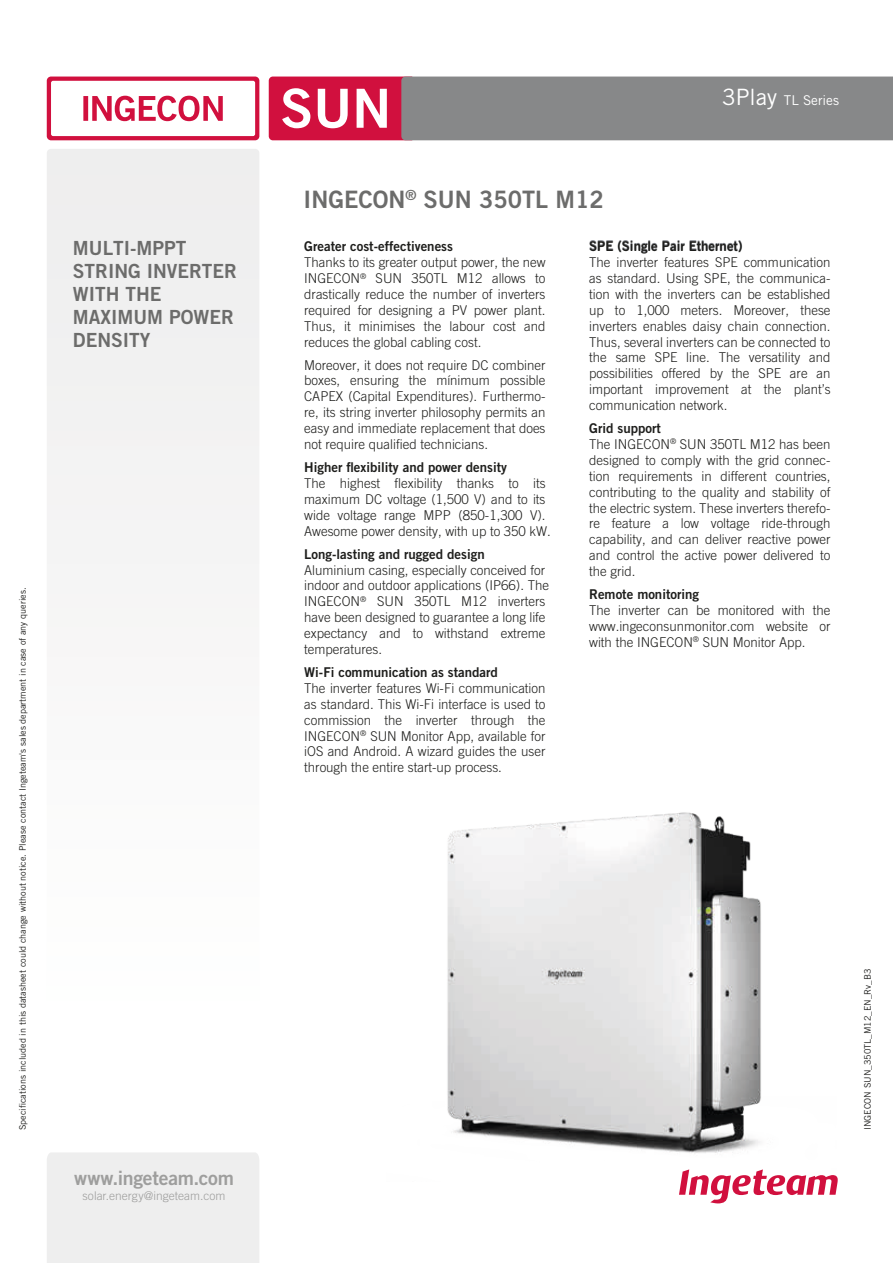
<style>
.page{position:relative;width:893px;height:1263px;background:#fff}
.page>*{position:absolute;margin:0;border:0;box-sizing:border-box;transform-origin:0 0}
.t1{font:54px "Trade Gothic LT Std Bd 2";color:#fff}
.t2{font:24px "Trade Gothic LT Std Bd 2";color:#6c6c6b}
.t3{font:19.5px/23px "Trade Gothic LT Std Bd 2";color:#6c6c6b}
.t4{font:19.5px "Trade Gothic LT Std Bd 2";letter-spacing:-.01em;color:#9e9e9d}
.t5{font:300 13.5px/15.9px "Trade Gothic LT Std";color:#1e1e1c;text-align:justify}
.t6{font:13.5px "Trade Gothic LT Std Bd 2";color:#1e1e1c}
.t7{font:13.5px "Trade Gothic LT Std";color:#fff}
.t8{font:300 12px "Trade Gothic LT Std";color:#9e9e9d}
.t9{font:9px "Trade Gothic LT Std";color:#1e1e1c}
.s1{font-size:22.5px}
</style>
<div class="page">
<div style="left:47px;top:1153px;width:212px;height:110px;background:#eee"></div>
<svg style="left:679px;top:1176px;width:159px;height:27px"></svg>
<svg style="left:47px;top:77px;width:212px;height:63px;background:#d21743"></svg>
<div style="left:51px;top:81px;width:204px;height:55px;background:#fff;border-radius:2px"></div>
<div style="left:47px;top:149px;width:212px;height:415px;background:#f1f1f1"></div>
<svg style="left:83px;top:96px;width:140px;height:25px"></svg>
<svg style="left:269px;top:77px;width:624px;height:63px;background:#966e79"></svg>
<img style="left:447px;top:812px;width:389px;height:369px">
<h3 class="t3" style="left:73px;top:236px;width:166px">MULTI-MPPT<br>STRING INVERTER<br>WITH THE<br>MAXIMUM POWER<br>DENSITY</h3>
<p class="t9" style="left:17px;top:1130px;width:544px;rotate:-90deg">Specifications included in this datasheet could change without notice. Please contact Ingeteam's sales department in case of any queries.</p>
<h3 class="t4" style="left:74px;top:1166px;width:162px">www.ingeteam.com</h3>
<p class="t8" style="left:83px;top:1188px;width:144px">solar.energy@ingeteam.com</p>
<h1 class="t1" style="left:280px;top:75px;width:112px">SUN</h1>
<p class="t7" style="left:722px;top:92px;width:118px"><span class="s1">3Play</span> TL Series</p>
<h2 class="t2" style="left:304px;top:185px;width:302px">INGECON<sup>®</sup> SUN 350TL M12</h2>
<p class="t6" style="left:304px;top:238px;width:150px">Greater cost-effectiveness</p>
<p class="t5" style="left:304px;top:254px;width:243px">Thanks to its greater output power, the new INGECON<sup>®</sup> SUN 350TL M12 allows to drastically reduce the number of inverters required for designing a PV power plant.<br>Thus, it minimises the labour cost and reduces the global cabling cost.</p>
<p class="t5" style="left:304px;top:357px;width:243px">Moreover, it does not require DC combiner boxes, ensuring the mínimum possible CAPEX (Capital Expenditures). Furthermo&shy;re, its string inverter philosophy permits an easy and immediate replacement that does not require qualified technicians.</p>
<p class="t6" style="left:304px;top:459px;width:204px">Higher flexibility and power density</p>
<p class="t5" style="left:304px;top:475px;width:248px;text-align:left">The highest flexibility thanks to its maximum DC voltage (1,500 V) and to its wide voltage range MPP (850-1,300 V).<br>Awesome power density, with up to 350 kW.</p>
<p class="t6" style="left:304px;top:545px;width:182px">Long-lasting and rugged design</p>
<p class="t5" style="left:304px;top:562px;width:246px;text-align:left">Aluminium casing, especially conceived for indoor and outdoor applications (IP66). The INGECON<sup>®</sup> SUN 350TL M12 inverters have been designed to guarantee a long life expectancy and to withstand extreme temperatures.</p>
<p class="t6" style="left:304px;top:664px;width:195px">Wi-Fi communication as standard</p>
<p class="t5" style="left:304px;top:680px;width:243px">The inverter features Wi-Fi communication as standard. This Wi-Fi interface is used to commission the inverter through the INGECON<sup>®</sup> SUN Monitor App, available for iOS and Android. A wizard guides the user through the entire start-up process.</p>
<p class="t6" style="left:589px;top:238px;width:155px">SPE (Single Pair Ethernet)</p>
<p class="t5" style="left:589px;top:254px;width:243px">The inverter features SPE communication as standard. Using SPE, the communica&shy;tion with the inverters can be established up to 1,000 meters. Moreover, these inverters enables daisy chain connection.<br>Thus, several inverters can be connected to the same SPE line. The versatility and possibilities offered by the SPE are an important improvement at the plant’s communication network.</p>
<p class="t6" style="left:589px;top:420px;width:73px">Grid support</p>
<p class="t5" style="left:589px;top:436px;width:243px">The INGECON<sup>®</sup> SUN 350TL M12 has been designed to comply with the grid connec&shy;tion requirements in different countries, contributing to the quality and stability of the electric system. These inverters therefo&shy;re feature a low voltage ride-through capability, and can deliver reactive power and control the active power delivered to the grid.</p>
<p class="t6" style="left:589px;top:586px;width:111px">Remote monitoring</p>
<p class="t5" style="left:589px;top:602px;width:243px">The inverter can be monitored with the www.ingeconsunmonitor.com website or with the INGECON<sup>®</sup> SUN Monitor App.</p>
<p class="t9" style="left:862px;top:1130px;width:163px;rotate:-90deg">INGECON SUN_350TL_M12_EN_Rv_B3</p>
</div>
